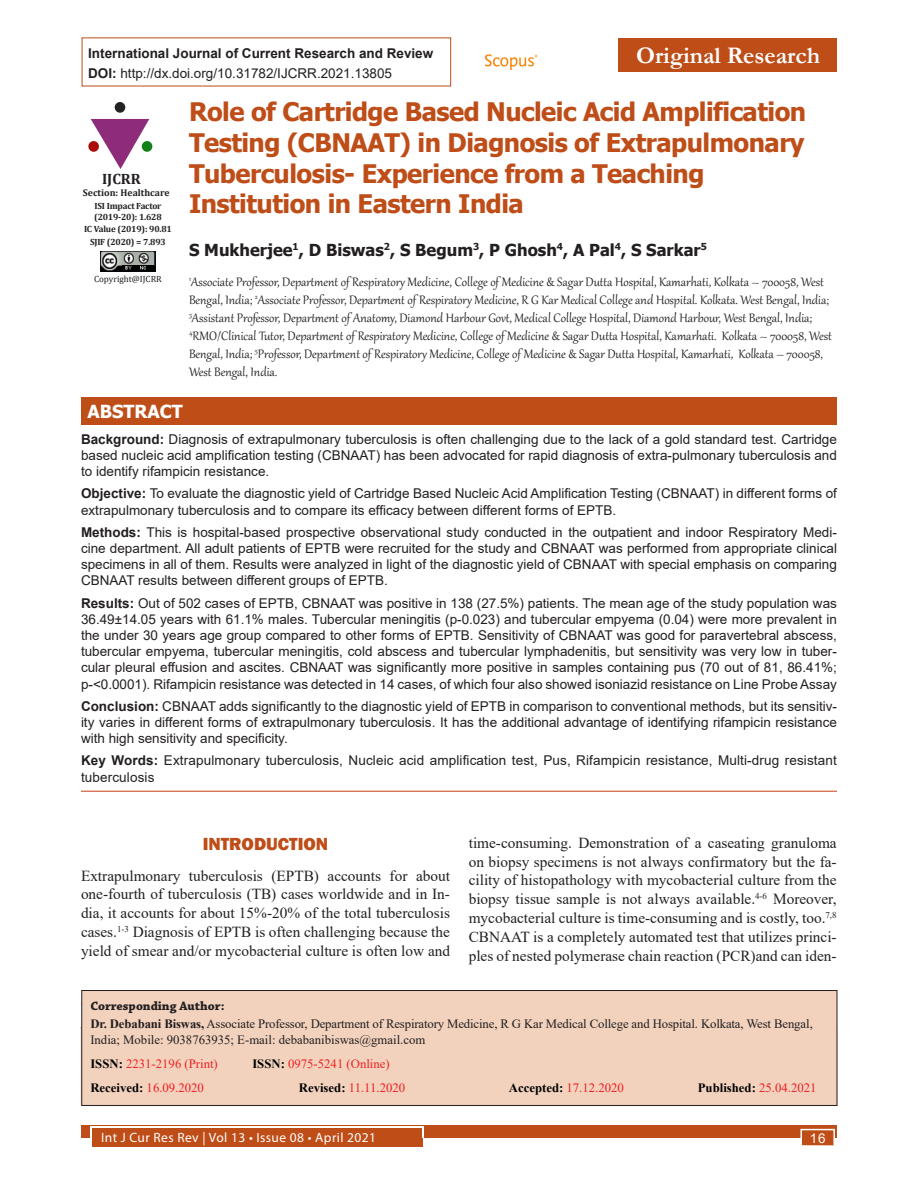
<style>
.page{position:relative;width:918px;height:1188px;background:#fff}
.page>*{position:absolute;margin:0;border:0;box-sizing:border-box;transform-origin:0 0}
.Article_title{font:700 25.5px/30.6px "Tahoma";letter-spacing:-.02em;color:#be4d18}
.Articles{font:700 24px "Garamond";color:#fff}
.Head_1{font:800 18px "Franklin Gothic";color:#be4d18}
.t1{font:700 18px "Tahoma";color:#fff}
.Author_name{font:700 16.5px "Tahoma";color:#231f20}
.Text_copy{font:15.3px/18.9px "Times New Roman";color:#231f20;text-align:justify}
.Author_affiliation{font:15px/18px "Gabriola";color:#231f20}
.t2{font:700 15px "Cambria";color:#231f20}
.Abstract_text{font:13.5px/16.2px "Arial";color:#231f20;text-align:justify}
.Keywords{font:13.5px/16.2px "Arial";letter-spacing:.01em;color:#231f20}
.t3{font:700 13.5px "Arial";color:#231f20}
.t4{font:13.5px "Myriad Pro";letter-spacing:.03em;color:#fff}
.t5{font:13.5px "Arial";color:#fff}
.Corresponding_text{font:12.75px/15.3px "Times New Roman";letter-spacing:-.01em;color:#231f20}
.Corresponding_text-2{font:12.75px "Times New Roman";color:#ee1d23}
.Corresponding_text-3{font:12.75px "Times New Roman";color:#ee2123}
.Corresponding_head{font:700 12.75px "Chaparral Pro";color:#231f20}
.Corresponding_text-4{font:700 12.75px "Times New Roman";color:#000}
.t6{font:700 9.75px "Cambria";color:#231f20}
.t7{font:700 9px/10.8px "Cambria";letter-spacing:-.02em;color:#231f20}
.Text{font:9px "Cambria";color:#231f20}
.s1{font-weight:700}
.s2{font-weight:700;color:#000}
.s3{font-weight:400;color:#ee1d23}
</style>
<div class="page">
<div style="left:81px;top:1125px;width:756px;height:13px;background:#be4d18"></div>
<div style="left:92px;top:1128px;width:330px;height:19px;background:#be4d18"></div>
<hr style="left:90px;top:1127px;width:333px;height:1px;background:#fff">
<svg style="left:90px;top:1128px;width:2px;height:10px"></svg>
<svg style="left:422px;top:1127px;width:2px;height:11px"></svg>
<div style="left:800px;top:1129px;width:35px;height:17px;background:#be4d18;border:2px solid #fff"></div>
<div style="left:81px;top:990px;width:756px;height:116px;background:#f2d2bd;border:1px solid #231f20"></div>
<div style="left:618px;top:38px;width:219px;height:34px;background:#be4d18"></div>
<img style="left:485px;top:54px;width:53px;height:16px">
<svg style="left:91px;top:119px;width:58px;height:50px"></svg>
<div style="left:142px;top:141px;width:10px;height:11px;background:#128117;border-radius:50%"></div>
<div style="left:115px;top:102px;width:10px;height:11px;background:#232323;border-radius:50%"></div>
<div style="left:88px;top:141px;width:11px;height:11px;background:#ac0b0b;border-radius:50%"></div>
<img style="left:101px;top:252px;width:54px;height:19px">
<img style="left:123px;top:265px;width:31px;height:5px">
<hr style="left:81px;top:791px;width:756px;height:1px;background:#cd542a">
<div style="left:81px;top:398px;width:756px;height:27px;background:#be4d18"></div>
<p class="t3" style="left:88px;top:43px;width:347px">International Journal of Current Research and Review</p>
<p class="Articles" style="left:636px;top:39px;width:186px">Original Research</p>
<p class="Abstract_text" style="left:88px;top:65px;width:305px"><span class="s1">DOI:</span> http://dx.doi.org/10.31782/IJCRR.2021.13805</p>
<p class="t2" style="left:102px;top:168px;width:40px">IJCRR</p>
<p class="t6" style="left:83px;top:186px;width:88px">Section: Healthcare</p>
<p class="t7" style="left:94px;top:200px;width:69px">ISI Impact Factor (2019-20): 1.628</p>
<p class="t7" style="left:84px;top:224px;width:89px">IC Value (2019): 90.81</p>
<p class="t7" style="left:90px;top:236px;width:77px">SJIF (2020) = 7.893</p>
<p class="Text" style="left:94px;top:273px;width:69px">Copyright@IJCRR</p>
<p class="Article_title" style="left:189px;top:98px;width:619px">Role of Cartridge Based Nucleic Acid Amplification Testing (CBNAAT) in Diagnosis of Extrapulmonary Tuberculosis- Experience from a Teaching Institution in Eastern India</p>
<p class="Author_name" style="left:189px;top:238px;width:519px">S Mukherjee<sup>1</sup>, D Biswas<sup>2</sup>, S Begum<sup>3</sup>, P Ghosh<sup>4</sup>, A Pal<sup>4</sup>, S Sarkar<sup>5</sup></p>
<p class="Author_affiliation" style="left:189px;top:271px;width:644px"><sup>1</sup>Associate Professor, Department of Respiratory Medicine, College of Medicine &amp; Sagar Dutta Hospital, Kamarhati, Kolkata – 700058, West Bengal, India; <sup>2</sup>Associate Professor, Department of Respiratory Medicine, R G Kar Medical College and Hospital. Kolkata. West Bengal, India; <sup>3</sup>Assistant Professor, Department of Anatomy, Diamond Harbour Govt, Medical College Hospital, Diamond Harbour, West Bengal, India; <sup>4</sup>RMO/Clinical Tutor, Department of Respiratory Medicine, College of Medicine &amp; Sagar Dutta Hospital, Kamarhati. Kolkata – 700058, West Bengal, India; <sup>5</sup>Professor, Department of Respiratory Medicine, College of Medicine &amp; Sagar Dutta Hospital, Kamarhati, Kolkata – 700058, West Bengal, India.</p>
<p class="t1" style="left:87px;top:399px;width:97px">ABSTRACT</p>
<p class="Abstract_text" style="left:81px;top:431px;width:757px"><span class="s1">Background:</span> Diagnosis of extrapulmonary tuberculosis is often challenging due to the lack of a gold standard test. Cartridge based nucleic acid amplification testing (CBNAAT) has been advocated for rapid diagnosis of extra-pulmonary tuberculosis and to identify rifampicin resistance.</p>
<p class="Abstract_text" style="left:81px;top:486px;width:757px"><span class="s1">Objective:</span> To evaluate the diagnostic yield of Cartridge Based Nucleic Acid Amplification Testing (CBNAAT) in different forms of extrapulmonary tuberculosis and to compare its efficacy between different forms of EPTB.</p>
<p class="Abstract_text" style="left:81px;top:524px;width:757px"><span class="s1">Methods:</span> This is hospital-based prospective observational study conducted in the outpatient and indoor Respiratory Medi&shy;cine department. All adult patients of EPTB were recruited for the study and CBNAAT was performed from appropriate clinical specimens in all of them. Results were analyzed in light of the diagnostic yield of CBNAAT with special emphasis on comparing CBNAAT results between different groups of EPTB.</p>
<p class="Abstract_text" style="left:81px;top:595px;width:758px"><span class="s1">Results:</span> Out of 502 cases of EPTB, CBNAAT was positive in 138 (27.5%) patients. The mean age of the study population was 36.49±14.05 years with 61.1% males. Tubercular meningitis (p-0.023) and tubercular empyema (0.04) were more prevalent in the under 30 years age group compared to other forms of EPTB. Sensitivity of CBNAAT was good for paravertebral abscess, tubercular empyema, tubercular meningitis, cold abscess and tubercular lymphadenitis, but sensitivity was very low in tuber&shy;cular pleural effusion and ascites. CBNAAT was significantly more positive in samples containing pus (70 out of 81, 86.41%; p-&lt;0.0001). Rifampicin resistance was detected in 14 cases, of which four also showed isoniazid resistance on Line Probe Assay</p>
<p class="Abstract_text" style="left:81px;top:698px;width:757px"><span class="s1">Conclusion:</span> CBNAAT adds significantly to the diagnostic yield of EPTB in comparison to conventional methods, but its sensitiv&shy;ity varies in different forms of extrapulmonary tuberculosis. It has the additional advantage of identifying rifampicin resistance with high sensitivity and specificity.</p>
<p class="Keywords" style="left:81px;top:753px;width:757px"><span class="s1">Key Words:</span> Extrapulmonary tuberculosis, Nucleic acid amplification test, Pus, Rifampicin resistance, Multi-drug resistant tuberculosis</p>
<p class="Head_1" style="left:203px;top:832px;width:127px">INTRODUCTION</p>
<p class="Text_copy" style="left:81px;top:865px;width:371px">Extrapulmonary tuberculosis (EPTB) accounts for about one-fourth of tuberculosis (TB) cases worldwide and in In&shy;dia, it accounts for about 15%-20% of the total tuberculosis cases.<sup>1-3</sup> Diagnosis of EPTB is often challenging because the yield of smear and/or mycobacterial culture is often low and</p>
<p class="Text_copy" style="left:469px;top:833px;width:369px">time-consuming. Demonstration of a caseating granuloma on biopsy specimens is not always confirmatory but the fa&shy;cility of histopathology with mycobacterial culture from the biopsy tissue sample is not always available.<sup>4-6</sup> Moreover, mycobacterial culture is time-consuming and is costly, too.<sup>7,8<br></sup>CBNAAT is a completely automated test that utilizes princi&shy;ples of nested polymerase chain reaction (PCR)and can iden-</p>
<p class="Corresponding_head" style="left:90px;top:998px;width:136px">Corresponding Author:</p>
<p class="Corresponding_text" style="left:90px;top:1016px;width:724px"><span class="s1">Dr. Debabani Biswas,</span> Associate Professor, Department of Respiratory Medicine, R G Kar Medical College and Hospital. Kolkata, West Bengal,<br>India; Mobile: 9038763935; E-mail: debabanibiswas@gmail.com</p>
<p class="Corresponding_text-3" style="left:90px;top:1055px;width:129px"><span class="s2">ISSN:</span> 2231-2196 (Print)</p>
<p class="Corresponding_text-3" style="left:252px;top:1055px;width:139px"><span class="s2">ISSN:</span> 0975-5241 (Online)</p>
<p class="Corresponding_text-2" style="left:90px;top:1079px;width:115px"><span class="s2">Received:</span> 16.09.2020</p>
<p class="Corresponding_text-2" style="left:299px;top:1079px;width:108px"><span class="s2">Revised:</span> 11.11.2020</p>
<p class="Corresponding_text-2" style="left:509px;top:1079px;width:117px"><span class="s2">Accepted:</span> 17.12.2020</p>
<p class="Corresponding_text-4" style="left:698px;top:1079px;width:120px">Published: <span class="s3">25.04.2021</span></p>
<p class="t4" style="left:101px;top:1129px;width:277px">Int J Cur Res Rev | Vol 13 • Issue 08 • April 2021</p>
<p class="t5" style="left:810px;top:1129px;width:17px">16</p>
</div>
